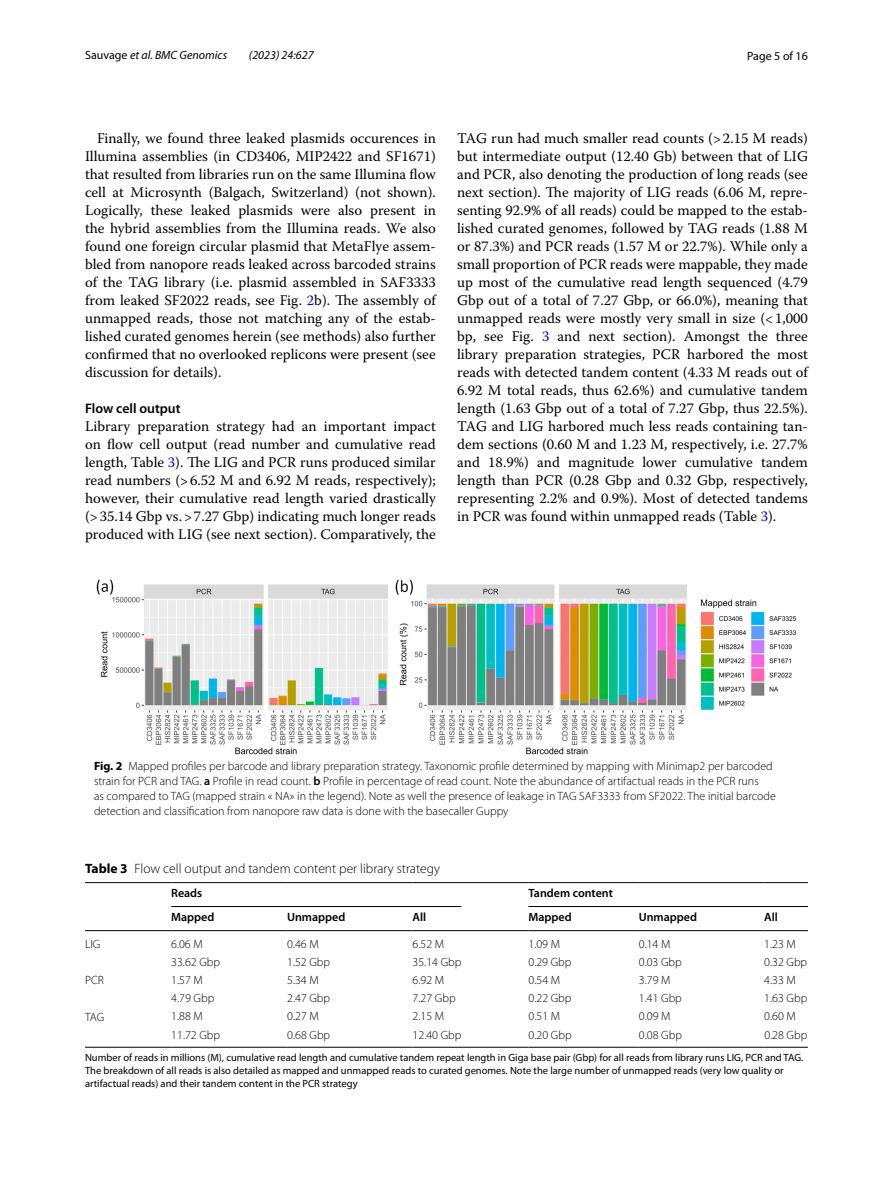
<style>
.page{position:relative;width:893px;height:1187px;background:#fff}
.page>*{position:absolute;margin:0;border:0;box-sizing:border-box;transform-origin:0 0}
.t1{font:14.7px/18px "Warnock Pro";color:#000;text-align:justify}
.t2{font:600 13.8px "Myriad Pro";color:#000}
.t3{font:300 13.5px "Myriad Pro";color:#000}
.t4{font:300 12px/15px "Myriad Pro";color:#000}
.t5{font:600 12px "Myriad Pro";color:#000}
.t6{font:italic 12px "Myriad Pro";color:#000}
.t7{font:12px "Myriad Pro";color:#000}
.t8{font:10.5px/12.8px "Myriad Pro";color:#000}
.s1{font-style:normal}
.s2{color:#00f}
.s3{font-weight:700}
.s4{font-weight:600}
</style>
<div class="page">
<img style="left:96px;top:579px;width:701px;height:175px">
<hr style="left:85px;top:882px;width:86px;height:1px;background:#000">
<hr style="left:85px;top:930px;width:86px;height:1px;background:#000">
<hr style="left:171px;top:882px;width:116px;height:1px;background:#000">
<hr style="left:287px;top:882px;width:125px;height:1px;background:#000">
<hr style="left:412px;top:882px;width:116px;height:1px;background:#000">
<hr style="left:528px;top:882px;width:111px;height:1px;background:#000">
<hr style="left:639px;top:882px;width:125px;height:1px;background:#000">
<hr style="left:764px;top:882px;width:44px;height:1px;background:#000">
<hr style="left:171px;top:930px;width:116px;height:1px;background:#000">
<hr style="left:287px;top:930px;width:125px;height:1px;background:#000">
<hr style="left:412px;top:930px;width:116px;height:1px;background:#000">
<hr style="left:528px;top:930px;width:111px;height:1px;background:#000">
<hr style="left:639px;top:930px;width:125px;height:1px;background:#000">
<hr style="left:764px;top:930px;width:44px;height:1px;background:#000">
<hr style="left:85px;top:1046px;width:86px;height:1px;background:#000">
<hr style="left:171px;top:1046px;width:116px;height:1px;background:#000">
<hr style="left:287px;top:1046px;width:125px;height:1px;background:#000">
<hr style="left:412px;top:1046px;width:116px;height:1px;background:#000">
<hr style="left:528px;top:1046px;width:111px;height:1px;background:#000">
<hr style="left:639px;top:1046px;width:125px;height:1px;background:#000">
<hr style="left:764px;top:1046px;width:44px;height:1px;background:#000">
<hr style="left:171px;top:906px;width:290px;height:1px;background:#000">
<hr style="left:528px;top:906px;width:280px;height:1px;background:#000">
<p class="t6" style="left:85px;top:48px;width:144px"><span class="s1">Sauvage</span> et al. BMC Genomics</p>
<p class="t6" style="left:249px;top:48px;width:66px">(2023) 24:627</p>
<p class="t7" style="left:747px;top:48px;width:62px">Page 5 of 16</p>
<p class="t1" style="left:85px;top:128px;width:352px;text-indent:12px">Finally, we found three leaked plasmids occurences in Illumina assemblies (in CD3406, MIP2422 and SF1671) that resulted from libraries run on the same Illumina flow cell at Microsynth (Balgach, Switzerland) (not shown).<br>Logically, these leaked plasmids were also present in the hybrid assemblies from the Illumina reads. We also found one foreign circular plasmid that MetaFlye assem&shy;bled from nanopore reads leaked across barcoded strains of the TAG library (i.e. plasmid assembled in SAF3333 from leaked SF2022 reads, see Fig. <span class="s2">2</span>b). The assembly of unmapped reads, those not matching any of the estab&shy;lished curated genomes herein (see methods) also further confirmed that no overlooked replicons were present (see discussion for details).</p>
<p class="t2" style="left:85px;top:399px;width:97px">Flow cell output</p>
<p class="t1" style="left:85px;top:416px;width:352px">Library preparation strategy had an important impact on flow cell output (read number and cumulative read length, Table <span class="s2">3</span>). The LIG and PCR runs produced similar read numbers (&gt;6.52 M and 6.92 M reads, respectively); however, their cumulative read length varied drastically (&gt;35.14 Gbp vs.&gt;7.27 Gbp) indicating much longer reads produced with LIG (see next section). Comparatively, the</p>
<p class="t1" style="left:457px;top:128px;width:352px">TAG run had much smaller read counts (&gt;2.15 M reads) but intermediate output (12.40 Gb) between that of LIG and PCR, also denoting the production of long reads (see next section). The majority of LIG reads (6.06 M, repre&shy;senting 92.9% of all reads) could be mapped to the estab&shy;lished curated genomes, followed by TAG reads (1.88 M or 87.3%) and PCR reads (1.57 M or 22.7%). While only a small proportion of PCR reads were mappable, they made up most of the cumulative read length sequenced (4.79<br>Gbp out of a total of 7.27 Gbp, or 66.0%), meaning that unmapped reads were mostly very small in size (&lt;1,000 bp, see Fig. <span class="s2">3</span> and next section). Amongst the three library preparation strategies, PCR harbored the most reads with detected tandem content (4.33 M reads out of 6.92 M total reads, thus 62.6%) and cumulative tandem length (1.63 Gbp out of a total of 7.27 Gbp, thus 22.5%).<br>TAG and LIG harbored much less reads containing tan&shy;dem sections (0.60 M and 1.23 M, respectively, i.e. 27.7% and 18.9%) and magnitude lower cumulative tandem length than PCR (0.28 Gbp and 0.32 Gbp, respectively, representing 2.2% and 0.9%). Most of detected tandems in PCR was found within unmapped reads (Table <span class="s2">3</span>).</p>
<p class="t4" style="left:94px;top:758px;width:683px"><span class="s3">Fig. 2</span> Mapped profiles per barcode and library preparation strategy. Taxonomic profile determined by mapping with Minimap2 per barcoded strain for PCR and TAG. <span class="s4">a</span> Profile in read count. <span class="s4">b</span> Profile in percentage of read count. Note the abundance of artifactual reads in the PCR runs<br>as compared to TAG (mapped strain « NA» in the legend). Note as well the presence of leakage in TAG SAF3333 from SF2022. The initial barcode detection and classification from nanopore raw data is done with the basecaller Guppy</p>
<p class="t3" style="left:85px;top:860px;width:356px"><span class="s3">Table 3</span> Flow cell output and tandem content per library strategy</p>
<p class="t5" style="left:171px;top:885px;width:33px">Reads</p>
<p class="t5" style="left:528px;top:885px;width:86px">Tandem content</p>
<p class="t5" style="left:171px;top:909px;width:45px">Mapped</p>
<p class="t5" style="left:287px;top:909px;width:60px">Unmapped</p>
<p class="t5" style="left:412px;top:909px;width:15px">All</p>
<p class="t5" style="left:528px;top:909px;width:45px">Mapped</p>
<p class="t5" style="left:639px;top:909px;width:60px">Unmapped</p>
<p class="t5" style="left:764px;top:909px;width:15px">All</p>
<p class="t4" style="left:85px;top:936px;width:17px">LIG</p>
<p class="t4" style="left:171px;top:936px;width:33px">6.06 M</p>
<p class="t4" style="left:287px;top:936px;width:33px">0.46 M</p>
<p class="t4" style="left:413px;top:936px;width:33px">6.52 M</p>
<p class="t4" style="left:528px;top:936px;width:33px">1.09 M</p>
<p class="t4" style="left:639px;top:936px;width:33px">0.14 M</p>
<p class="t4" style="left:764px;top:936px;width:33px">1.23 M</p>
<p class="t4" style="left:171px;top:954px;width:50px">33.62 Gbp</p>
<p class="t4" style="left:287px;top:954px;width:45px">1.52 Gbp</p>
<p class="t4" style="left:413px;top:954px;width:50px">35.14 Gbp</p>
<p class="t4" style="left:528px;top:954px;width:45px">0.29 Gbp</p>
<p class="t4" style="left:639px;top:954px;width:45px">0.03 Gbp</p>
<p class="t4" style="left:764px;top:954px;width:45px">0.32 Gbp</p>
<p class="t4" style="left:85px;top:972px;width:20px">PCR</p>
<p class="t4" style="left:171px;top:972px;width:33px">1.57 M</p>
<p class="t4" style="left:287px;top:972px;width:33px">5.34 M</p>
<p class="t4" style="left:413px;top:972px;width:33px">6.92 M</p>
<p class="t4" style="left:528px;top:972px;width:33px">0.54 M</p>
<p class="t4" style="left:639px;top:972px;width:33px">3.79 M</p>
<p class="t4" style="left:764px;top:972px;width:33px">4.33 M</p>
<p class="t4" style="left:171px;top:990px;width:45px">4.79 Gbp</p>
<p class="t4" style="left:287px;top:990px;width:45px">2.47 Gbp</p>
<p class="t4" style="left:413px;top:990px;width:45px">7.27 Gbp</p>
<p class="t4" style="left:529px;top:990px;width:45px">0.22 Gbp</p>
<p class="t4" style="left:639px;top:990px;width:45px">1.41 Gbp</p>
<p class="t4" style="left:764px;top:990px;width:45px">1.63 Gbp</p>
<p class="t4" style="left:85px;top:1009px;width:21px">TAG</p>
<p class="t4" style="left:171px;top:1009px;width:33px">1.88 M</p>
<p class="t4" style="left:287px;top:1009px;width:33px">0.27 M</p>
<p class="t4" style="left:413px;top:1009px;width:33px">2.15 M</p>
<p class="t4" style="left:529px;top:1009px;width:33px">0.51 M</p>
<p class="t4" style="left:639px;top:1009px;width:33px">0.09 M</p>
<p class="t4" style="left:764px;top:1009px;width:33px">0.60 M</p>
<p class="t4" style="left:171px;top:1027px;width:50px">11.72 Gbp</p>
<p class="t4" style="left:287px;top:1027px;width:45px">0.68 Gbp</p>
<p class="t4" style="left:413px;top:1027px;width:50px">12.40 Gbp</p>
<p class="t4" style="left:529px;top:1027px;width:45px">0.20 Gbp</p>
<p class="t4" style="left:639px;top:1027px;width:45px">0.08 Gbp</p>
<p class="t4" style="left:764px;top:1027px;width:45px">0.28 Gbp</p>
<p class="t8" style="left:85px;top:1050px;width:720px">Number of reads in millions (M), cumulative read length and cumulative tandem repeat length in Giga base pair (Gbp) for all reads from library runs LIG, PCR and TAG.<br>The breakdown of all reads is also detailed as mapped and unmapped reads to curated genomes. Note the large number of unmapped reads (very low quality or artifactual reads) and their tandem content in the PCR strategy</p>
</div>
